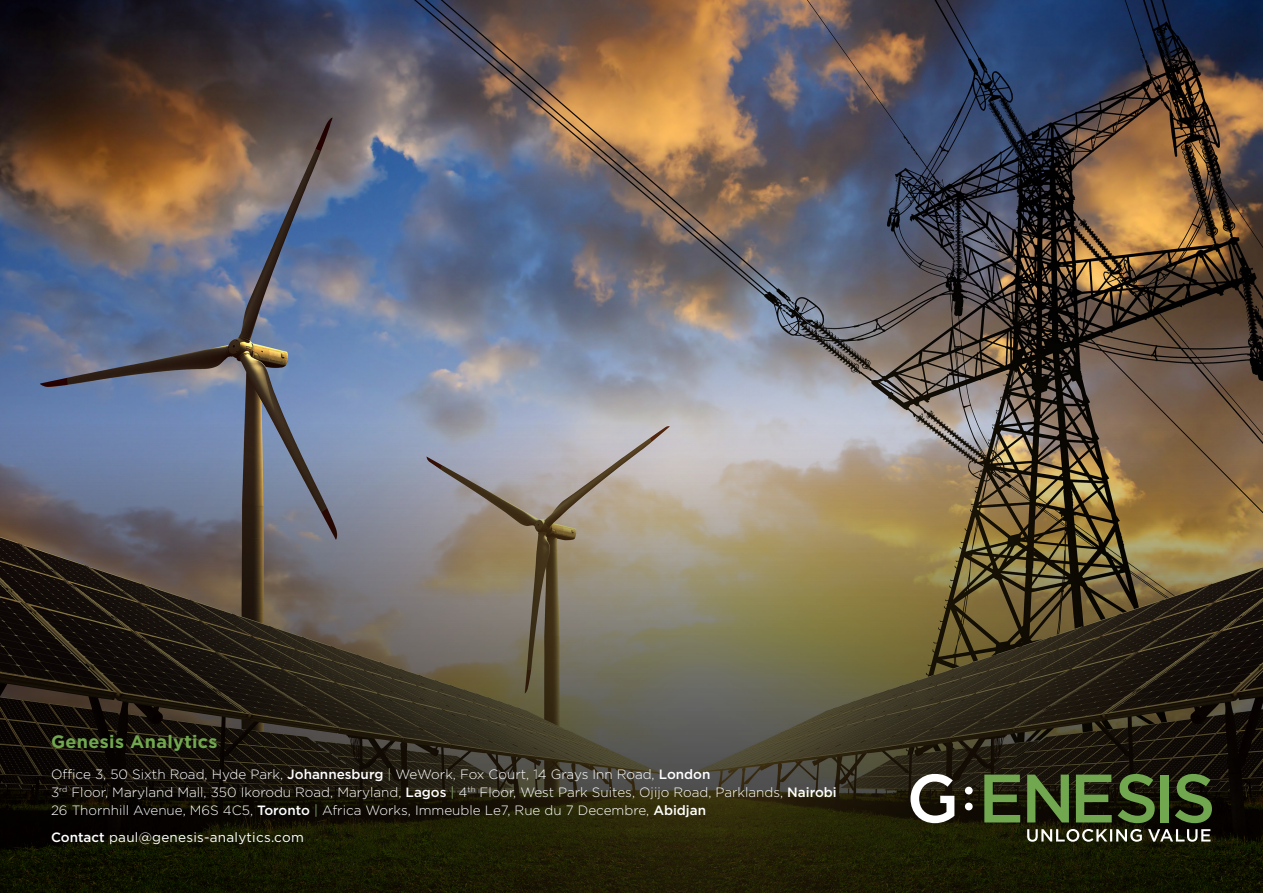
<style>
.page{position:relative;width:1263px;height:893px;background:#fff}
.page>*{position:absolute;margin:0;border:0;box-sizing:border-box;transform-origin:0 0}
.t1{font:700 18px "Gotham";letter-spacing:.02em;color:#71a84f}
.t2{font:300 13.5px/18px "Gotham";color:#fff}
.t3{font:13.5px "Gotham";letter-spacing:.02em;color:#fff}
.s1{font-weight:500}
.s2{color:#add58f}
</style>
<div class="page">
<img style="left:0;top:0;width:1263px;height:424px">
<img style="left:0;top:424px;width:1263px;height:469px">
<div style="left:965px;top:787px;width:8px;height:7px;background:#fff;border-radius:50%"></div>
<div style="left:965px;top:803px;width:8px;height:7px;background:#fff;border-radius:50%"></div>
<svg style="left:910px;top:774px;width:44px;height:49px"></svg>
<svg style="left:1175px;top:774px;width:37px;height:49px;background:#3d5627"></svg>
<svg style="left:984px;top:775px;width:36px;height:47px;background:#49662f"></svg>
<svg style="left:1027px;top:775px;width:42px;height:47px;background:#47642e"></svg>
<svg style="left:1076px;top:774px;width:79px;height:49px;background:#3f5728"></svg>
<div style="left:1160px;top:775px;width:9px;height:47px;background:#71a84f"></div>
<svg style="left:1027px;top:829px;width:183px;height:13px"></svg>
<p class="t1" style="left:51px;top:729px;width:168px">Genesis Analytics</p>
<p class="t2" style="left:51px;top:765px;width:787px">Office 3, 50 Sixth Road, Hyde Park, <span class="s1">Johannesburg</span> <span class="s2">|</span> WeWork, Fox Court, 14 Grays Inn Road, <span class="s1">London<br></span>3<sup>rd</sup> Floor, Maryland Mall, 350 Ikorodu Road, Maryland, <span class="s1">Lagos</span> <span class="s2">|</span> 4<sup>th</sup> Floor, West Park Suites, Ojijo Road, Parklands, <span class="s1">Nairobi<br></span>26 Thornhill Avenue, M6S 4C5, <span class="s1">Toronto</span> <span class="s2">|</span> Africa Works, Immeuble Le7, Rue du 7 Decembre, <span class="s1">Abidjan</span></p>
<p class="t3" style="left:51px;top:828px;width:254px"><span class="s1">Contact</span> paul@genesis-analytics.com</p>
</div>
